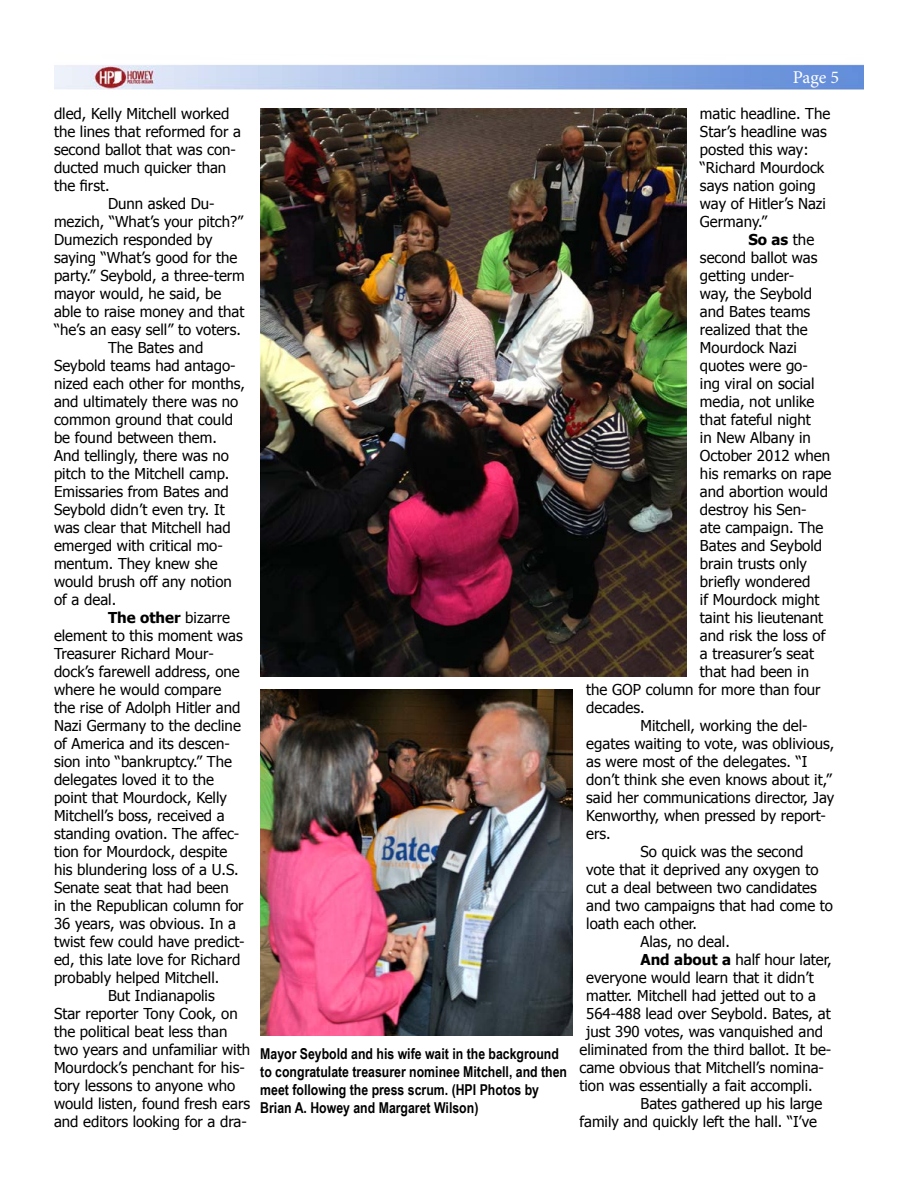
<style>
.page{position:relative;width:918px;height:1188px;background:#fff}
.page>*{position:absolute;margin:0;border:0;box-sizing:border-box;transform-origin:0 0}
.t1{font:18px "Minion Pro";color:#fff}
.t2{font:15px/18px "Tahoma";color:#000}
.t3{font:700 15px/18px "Arial Narrow";color:#000}
.t4{font:700 15px "Tahoma";color:#000}
.s1{font-weight:400}
.s2{font-weight:700}
</style>
<div class="page">
<img style="left:54px;top:64px;width:810px;height:26px">
<img style="left:260px;top:108px;width:426px;height:568px">
<img style="left:260px;top:689px;width:313px;height:346px">
<p class="t2" style="left:54px;top:105px;width:177px">dled, Kelly Mitchell worked</p>
<p class="t2" style="left:54px;top:123px;width:189px">the lines that reformed for a</p>
<p class="t2" style="left:54px;top:141px;width:184px">second ballot that was con-</p>
<p class="t2" style="left:54px;top:159px;width:174px">ducted much quicker than</p>
<p class="t2" style="left:54px;top:177px;width:57px">the first.</p>
<p class="t2" style="left:108px;top:195px;width:108px">Dunn asked Du-</p>
<p class="t2" style="left:54px;top:213px;width:191px">mezich, “What’s your pitch?”</p>
<p class="t2" style="left:54px;top:231px;width:160px">Dumezich responded by</p>
<p class="t2" style="left:54px;top:249px;width:185px">saying “What’s good for the</p>
<p class="t2" style="left:54px;top:267px;width:192px">party.” Seybold, a three-term</p>
<p class="t2" style="left:54px;top:285px;width:169px">mayor would, he said, be</p>
<p class="t2" style="left:54px;top:303px;width:192px">able to raise money and that</p>
<p class="t2" style="left:54px;top:321px;width:188px">“he’s an easy sell” to voters.</p>
<p class="t2" style="left:108px;top:339px;width:97px">The Bates and</p>
<p class="t2" style="left:54px;top:357px;width:183px">Seybold teams had antago-</p>
<p class="t2" style="left:54px;top:375px;width:193px">nized each other for months,</p>
<p class="t2" style="left:54px;top:393px;width:186px">and ultimately there was no</p>
<p class="t2" style="left:54px;top:411px;width:181px">common ground that could</p>
<p class="t2" style="left:54px;top:429px;width:164px">be found between them.</p>
<p class="t2" style="left:54px;top:447px;width:177px">And tellingly, there was no</p>
<p class="t2" style="left:54px;top:465px;width:177px">pitch to the Mitchell camp.</p>
<p class="t2" style="left:54px;top:483px;width:176px">Emissaries from Bates and</p>
<p class="t2" style="left:54px;top:501px;width:172px">Seybold didn’t even try. It</p>
<p class="t2" style="left:54px;top:519px;width:178px">was clear that Mitchell had</p>
<p class="t2" style="left:54px;top:537px;width:170px">emerged with critical mo-</p>
<p class="t2" style="left:54px;top:555px;width:165px">mentum. They knew she</p>
<p class="t2" style="left:54px;top:573px;width:179px">would brush off any notion</p>
<p class="t2" style="left:54px;top:591px;width:64px">of a deal.</p>
<p class="t4" style="left:108px;top:608px;width:124px">The other <span class="s1">bizarre</span></p>
<p class="t2" style="left:54px;top:627px;width:190px">element to this moment was</p>
<p class="t2" style="left:54px;top:645px;width:161px">Treasurer Richard Mour-</p>
<p class="t2" style="left:54px;top:663px;width:187px">dock’s farewell address, one</p>
<p class="t2" style="left:54px;top:681px;width:169px">where he would compare</p>
<p class="t2" style="left:54px;top:699px;width:188px">the rise of Adolph Hitler and</p>
<p class="t2" style="left:54px;top:717px;width:188px">Nazi Germany to the decline</p>
<p class="t2" style="left:54px;top:735px;width:177px">of America and its descen-</p>
<p class="t2" style="left:54px;top:753px;width:179px">sion into “bankruptcy.” The</p>
<p class="t2" style="left:54px;top:771px;width:161px">delegates loved it to the</p>
<p class="t2" style="left:54px;top:789px;width:175px">point that Mourdock, Kelly</p>
<p class="t2" style="left:54px;top:807px;width:172px">Mitchell’s boss, received a</p>
<p class="t2" style="left:54px;top:825px;width:187px">standing ovation. The affec-</p>
<p class="t2" style="left:54px;top:843px;width:175px">tion for Mourdock, despite</p>
<p class="t2" style="left:54px;top:861px;width:186px">his blundering loss of a U.S.</p>
<p class="t2" style="left:54px;top:879px;width:176px">Senate seat that had been</p>
<p class="t2" style="left:54px;top:897px;width:191px">in the Republican column for</p>
<p class="t2" style="left:54px;top:915px;width:183px">36 years, was obvious. In a</p>
<p class="t2" style="left:54px;top:933px;width:192px">twist few could have predict-</p>
<p class="t2" style="left:54px;top:951px;width:188px">ed, this late love for Richard</p>
<p class="t2" style="left:54px;top:969px;width:167px">probably helped Mitchell.</p>
<p class="t2" style="left:108px;top:987px;width:108px">But Indianapolis</p>
<p class="t2" style="left:54px;top:1005px;width:185px">Star reporter Tony Cook, on</p>
<p class="t2" style="left:54px;top:1023px;width:175px">the political beat less than</p>
<p class="t2" style="left:54px;top:1041px;width:198px">two years and unfamiliar with</p>
<p class="t2" style="left:54px;top:1059px;width:192px">Mourdock’s penchant for his-</p>
<p class="t2" style="left:54px;top:1077px;width:183px">tory lessons to anyone who</p>
<p class="t2" style="left:54px;top:1095px;width:198px">would listen, found fresh ears</p>
<p class="t2" style="left:54px;top:1113px;width:194px">and editors looking for a dra-</p>
<p class="t3" style="left:260px;top:1044px;width:308px">Mayor Seybold and his wife wait in the background to congratulate treasurer nominee Mitchell, and then meet following the press scrum. (HPI Photos by Brian A. Howey and Margaret Wilson)</p>
<p class="t1" style="left:793px;top:65px;width:48px">Page 5</p>
<p class="t2" style="left:700px;top:105px;width:132px">matic headline. The<br>Star’s headline was posted this way: “Richard Mourdock says nation going way of Hitler’s Nazi<br>Germany.”</p>
<p class="t4" style="left:748px;top:230px;width:67px">So as <span class="s1">the</span></p>
<p class="t2" style="left:700px;top:249px;width:119px">second ballot was</p>
<p class="t2" style="left:700px;top:267px;width:96px">getting under-</p>
<p class="t2" style="left:700px;top:285px;width:114px">way, the Seybold</p>
<p class="t2" style="left:700px;top:303px;width:112px">and Bates teams</p>
<p class="t2" style="left:700px;top:321px;width:109px">realized that the</p>
<p class="t2" style="left:700px;top:339px;width:98px">Mourdock Nazi</p>
<p class="t2" style="left:700px;top:357px;width:109px">quotes were go-</p>
<p class="t2" style="left:700px;top:375px;width:116px">ing viral on social</p>
<p class="t2" style="left:700px;top:393px;width:116px">media, not unlike</p>
<p class="t2" style="left:700px;top:411px;width:112px">that fateful night</p>
<p class="t2" style="left:700px;top:429px;width:112px">in New Albany in</p>
<p class="t2" style="left:700px;top:447px;width:132px">October 2012 when</p>
<p class="t2" style="left:700px;top:465px;width:133px">his remarks on rape</p>
<p class="t2" style="left:700px;top:483px;width:129px">and abortion would</p>
<p class="t2" style="left:700px;top:501px;width:108px">destroy his Sen-</p>
<p class="t2" style="left:700px;top:519px;width:125px">ate campaign. The</p>
<p class="t2" style="left:700px;top:537px;width:124px">Bates and Seybold</p>
<p class="t2" style="left:700px;top:555px;width:109px">brain trusts only</p>
<p class="t2" style="left:700px;top:573px;width:112px">briefly wondered</p>
<p class="t2" style="left:700px;top:591px;width:121px">if Mourdock might</p>
<p class="t2" style="left:700px;top:609px;width:125px">taint his lieutenant</p>
<p class="t2" style="left:700px;top:627px;width:127px">and risk the loss of</p>
<p class="t2" style="left:700px;top:645px;width:116px">a treasurer’s seat</p>
<p class="t2" style="left:700px;top:663px;width:111px">that had been in</p>
<p class="t2" style="left:586px;top:681px;width:236px">the GOP column for more than four</p>
<p class="t2" style="left:586px;top:699px;width:60px">decades.</p>
<p class="t2" style="left:640px;top:717px;width:169px">Mitchell, working the del-</p>
<p class="t2" style="left:586px;top:735px;width:250px">egates waiting to vote, was oblivious,</p>
<p class="t2" style="left:586px;top:753px;width:223px">as were most of the delegates. “I</p>
<p class="t2" style="left:586px;top:771px;width:247px">don’t think she even knows about it,”</p>
<p class="t2" style="left:586px;top:789px;width:250px">said her communications director, Jay</p>
<p class="t2" style="left:586px;top:807px;width:241px">Kenworthy, when pressed by report-</p>
<p class="t2" style="left:586px;top:825px;width:26px">ers.</p>
<p class="t2" style="left:640px;top:843px;width:164px">So quick was the second</p>
<p class="t2" style="left:586px;top:861px;width:234px">vote that it deprived any oxygen to</p>
<p class="t2" style="left:586px;top:879px;width:232px">cut a deal between two candidates</p>
<p class="t2" style="left:586px;top:897px;width:248px">and two campaigns that had come to</p>
<p class="t2" style="left:586px;top:915px;width:112px">loath each other.</p>
<p class="t2" style="left:640px;top:933px;width:91px">Alas, no deal.</p>
<p class="t2" style="left:640px;top:951px;width:193px"><span class="s2">And about a</span> half hour later,</p>
<p class="t2" style="left:586px;top:969px;width:229px">everyone would learn that it didn’t</p>
<p class="t2" style="left:586px;top:987px;width:231px">matter. Mitchell had jetted out to a</p>
<p class="t2" style="left:586px;top:1005px;width:246px">564-488 lead over Seybold. Bates, at</p>
<p class="t2" style="left:586px;top:1023px;width:238px">just 390 votes, was vanquished and</p>
<p class="t2" style="left:580px;top:1041px;width:253px">eliminated from the third ballot. It be-</p>
<p class="t2" style="left:580px;top:1059px;width:246px">came obvious that Mitchell’s nomina-</p>
<p class="t2" style="left:580px;top:1077px;width:235px">tion was essentially a fait accompli.</p>
<p class="t2" style="left:640px;top:1095px;width:184px">Bates gathered up his large</p>
<p class="t2" style="left:580px;top:1113px;width:239px">family and quickly left the hall. “I’ve</p>
</div>
